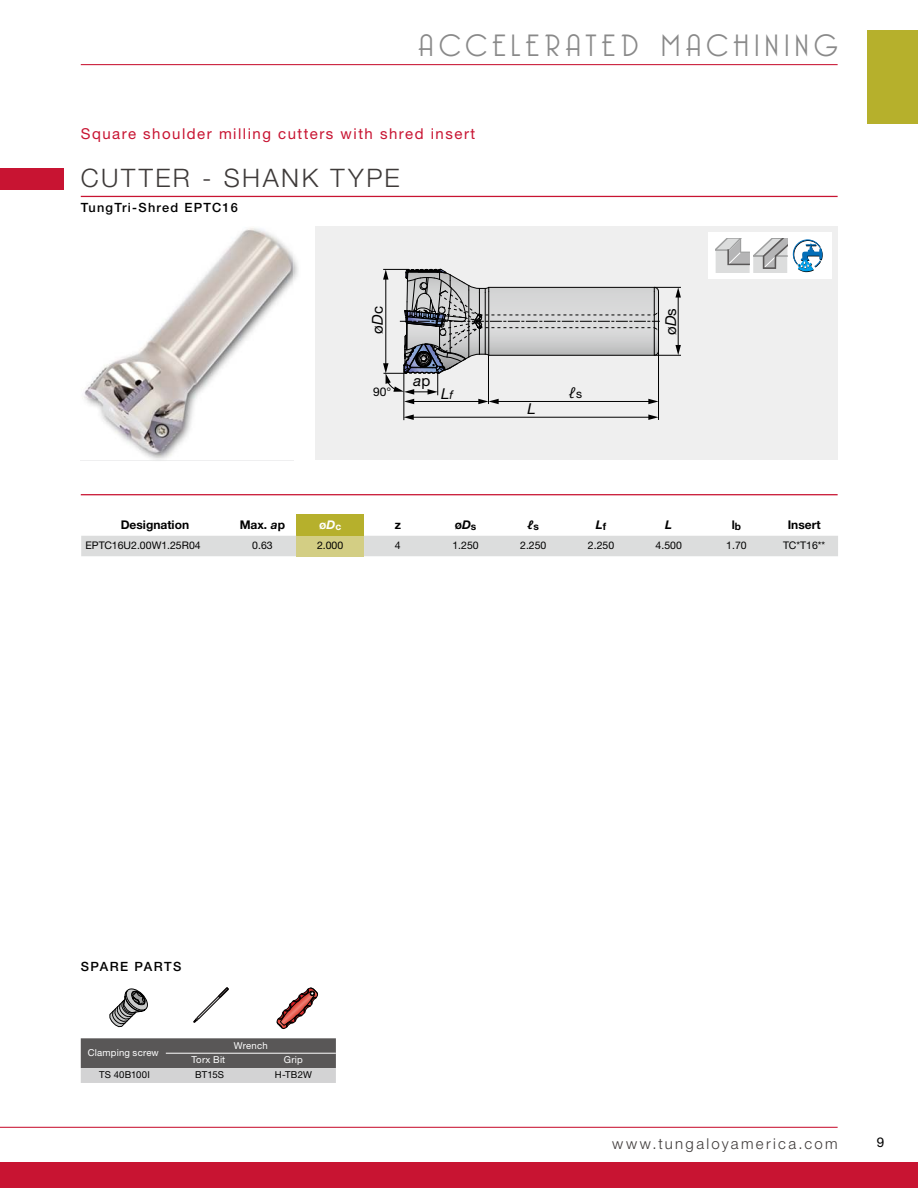
<style>
.page{position:relative;width:918px;height:1188px;background:#fff}
.page>*{position:absolute;margin:0;border:0;box-sizing:border-box;transform-origin:0 0}
.t1{font:300 30px "Bellerose";letter-spacing:.19em;color:#898989}
.t2{font:300 25.5px "Helvetica Neue LTW1 G";letter-spacing:.1em;color:#3e3a39}
.t3{font:15px "Helvetica Neue LTW1 G";letter-spacing:.1em;color:#c81432}
.t4{font:300 15px "Helvetica Neue LTW1 G";letter-spacing:.155em;color:#3e3a39}
.t5{font:italic 15px "Helvetica Neue LTW1 G";color:#000}
.t6{font:15px "Helvetica Neue LTW1 G";color:#000}
.t7{font:13.5px "Helvetica Neue LTW1 G";color:#000}
.t8{font:500 12.75px "Helvetica Neue LTW1 G";letter-spacing:.1em;color:#000}
.t9{font:700 12px "Helvetica Neue LTW1 G";color:#000}
.t10{font:italic 700 12px "Helvetica Neue LTW1 G";color:#000}
.t11{font:12px "Helvetica Neue LTW1 G";color:#000}
.t12{font:700 12px "Helvetica Neue LTW1 G";color:#fff}
.t13{font:10.5px "Helvetica Neue LTW1 G";color:#000}
.t14{font:9.6px "Helvetica Neue LTW1 G";letter-spacing:.02em;color:#fff}
.t15{font:9.6px "Helvetica Neue LTW1 G";letter-spacing:.015em;color:#000}
.s1{font-style:italic}
.s2{font-style:normal}
.s3{font-size:12px}
.s4{font-style:normal;font-size:12px}
.s5{font-size:10.2px}
.s6{font-style:normal;font-size:10.2px}
</style>
<div class="page">
<div style="left:867px;top:31px;width:51px;height:93px;background:#b6b02c"></div>
<div style="left:0;top:1162px;width:918px;height:26px;background:#c81432"></div>
<hr style="left:0;top:1127px;width:838px;height:1px;background:#c81432">
<hr style="left:81px;top:64px;width:757px;height:1px;background:#c81432">
<hr style="left:81px;top:196px;width:757px;height:1px;background:#c81432">
<hr style="left:81px;top:494px;width:757px;height:1px;background:#c81432">
<div style="left:0;top:169px;width:64px;height:21px;background:#c81432"></div>
<div style="left:81px;top:226px;width:757px;height:234px;background:#efefef"></div>
<hr style="left:404px;top:371px;width:1px;height:49px;background:#000">
<hr style="left:658px;top:351px;width:1px;height:69px;background:#000">
<hr style="left:412px;top:417px;width:238px;height:1px;background:#000">
<svg style="left:404px;top:415px;width:10px;height:5px"></svg>
<svg style="left:648px;top:415px;width:11px;height:5px"></svg>
<svg style="left:383px;top:268px;width:298px;height:136px"></svg>
<div style="left:81px;top:226px;width:234px;height:234px;background:#fff"></div>
<img style="left:84px;top:228px;width:209px;height:232px">
<div style="left:708px;top:233px;width:123px;height:46px;background:#fff"></div>
<svg style="left:716px;top:239px;width:71px;height:34px"></svg>
<svg style="left:793px;top:239px;width:30px;height:33px"></svg>
<svg style="left:81px;top:1038px;width:255px;height:45px;background:#848383"></svg>
<hr style="left:166px;top:1053px;width:170px;height:1px;background:#fff">
<svg style="left:109px;top:988px;width:39px;height:40px"></svg>
<svg style="left:193px;top:987px;width:36px;height:36px"></svg>
<svg style="left:277px;top:988px;width:41px;height:41px"></svg>
<div style="left:296px;top:514px;width:68px;height:22px;background:#b6b02c"></div>
<div style="left:81px;top:536px;width:757px;height:20px;background:#dcdddd"></div>
<div style="left:296px;top:536px;width:68px;height:20px;background:#d3ce84"></div>
<h1 class="t1" style="left:418px;top:28px;width:421px">ACCELERATED MACHINING</h1>
<h3 class="t3" style="left:81px;top:128px;width:396px">Square shoulder milling cutters with shred insert</h3>
<h2 class="t2" style="left:81px;top:169px;width:320px">CUTTER - SHANK TYPE</h2>
<p class="t8" style="left:81px;top:203px;width:159px">TungTri-Shred EPTC16</p>
<h3 class="t6" style="left:369px;top:334px;width:29px;rotate:-90deg">ø<span class="s1">D</span>c</h3>
<h3 class="t6" style="left:662px;top:335px;width:28px;rotate:-90deg">ø<span class="s1">D</span>s</h3>
<p class="t11" style="left:373px;top:384px;width:20px">90°</p>
<h3 class="t5" style="left:414px;top:373px;width:18px">a<span class="s2">p</span></h3>
<h3 class="t5" style="left:441px;top:385px;width:13px">L<span class="s3">f</span></h3>
<h3 class="t5" style="left:569px;top:384px;width:15px">ℓ<span class="s4">s</span></h3>
<h3 class="t5" style="left:528px;top:401px;width:10px">L</h3>
<p class="t9" style="left:121px;top:520px;width:70px">Designation</p>
<p class="t9" style="left:240px;top:521px;width:47px">Max. <span class="s1">a</span>p</p>
<p class="t12" style="left:319px;top:521px;width:24px">ø<span class="s1">D</span><span class="s5">c</span></p>
<p class="t9" style="left:395px;top:521px;width:8px">z</p>
<p class="t9" style="left:455px;top:521px;width:23px">ø<span class="s1">D</span><span class="s5">s</span></p>
<p class="t10" style="left:528px;top:518px;width:13px">ℓ<span class="s6">s</span></p>
<p class="t10" style="left:596px;top:518px;width:12px">L<span class="s6">f</span></p>
<p class="t10" style="left:665px;top:518px;width:8px">L</p>
<p class="t9" style="left:732px;top:521px;width:11px">l<span class="s5">b</span></p>
<p class="t9" style="left:788px;top:521px;width:34px">Insert</p>
<p class="t13" style="left:85px;top:541px;width:117px">EPTC16U2.00W1.25R04</p>
<p class="t13" style="left:252px;top:541px;width:22px">0.63</p>
<p class="t13" style="left:317px;top:541px;width:28px">2.000</p>
<p class="t13" style="left:395px;top:541px;width:7px">4</p>
<p class="t13" style="left:452px;top:541px;width:28px">1.250</p>
<p class="t13" style="left:520px;top:541px;width:28px">2.250</p>
<p class="t13" style="left:588px;top:541px;width:28px">2.250</p>
<p class="t13" style="left:656px;top:541px;width:28px">4.500</p>
<p class="t13" style="left:726px;top:541px;width:22px">1.70</p>
<p class="t13" style="left:783px;top:541px;width:44px">TC*T16**</p>
<p class="t8" style="left:81px;top:962px;width:102px">SPARE PARTS</p>
<p class="t14" style="left:88px;top:1049px;width:73px">Clamping screw</p>
<p class="t14" style="left:191px;top:1057px;width:35px">Torx Bit</p>
<p class="t14" style="left:234px;top:1042px;width:35px">Wrench</p>
<p class="t14" style="left:284px;top:1057px;width:20px">Grip</p>
<p class="t15" style="left:99px;top:1071px;width:52px">TS 40B100I</p>
<p class="t15" style="left:195px;top:1071px;width:30px">BT15S</p>
<p class="t15" style="left:275px;top:1071px;width:39px">H-TB2W</p>
<h3 class="t4" style="left:612px;top:1138px;width:227px">www.tungaloyamerica.com</h3>
<p class="t7" style="left:877px;top:1138px;width:9px">9</p>
</div>
